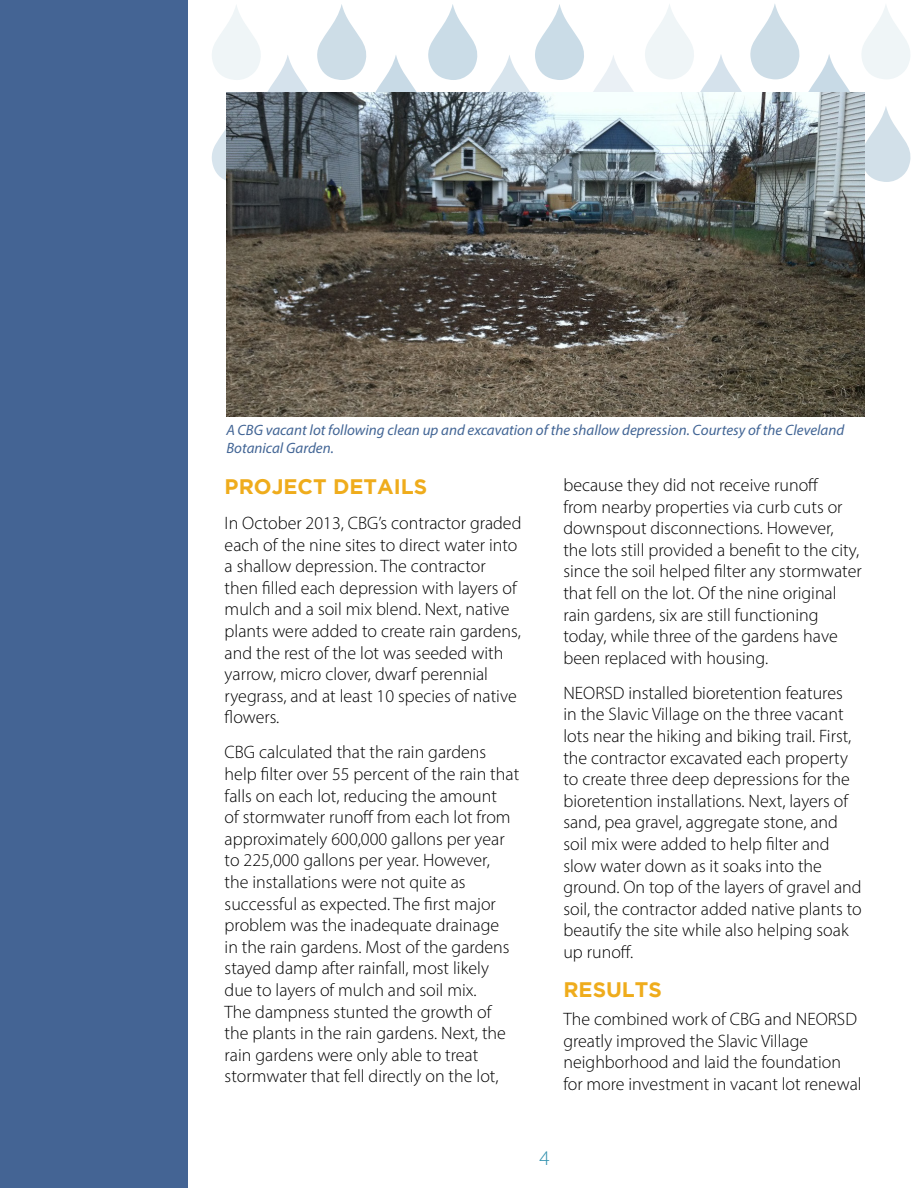
<style>
.page{position:relative;width:918px;height:1188px;background:#fff}
.page>*{position:absolute;margin:0;border:0;box-sizing:border-box;transform-origin:0 0}
.t1{font:700 21px "Gotham";color:#efac1c}
.t2{font:300 21px "Myriad Pro";color:#3392af}
.t3{font:300 18px/21.6px "Myriad Pro";color:#000}
.t4{font:italic 15px/18px "Myriad Pro";color:#426595}
</style>
<div class="page">
<div style="left:0;top:0;width:188px;height:1187px;background:#446494"></div>
<svg style="left:428px;top:4px;width:50px;height:76px"></svg>
<svg style="left:485px;top:4px;width:149px;height:89px"></svg>
<svg style="left:862px;top:5px;width:48px;height:74px"></svg>
<svg style="left:865px;top:106px;width:46px;height:76px"></svg>
<svg style="left:212px;top:4px;width:209px;height:177px"></svg>
<svg style="left:645px;top:4px;width:210px;height:89px"></svg>
<img style="left:226px;top:93px;width:639px;height:324px">
<p class="t4" style="left:226px;top:420px;width:620px">A CBG vacant lot following clean up and excavation of the shallow depression. Courtesy of the Cleveland<br>Botanical Garden.</p>
<p class="t1" style="left:225px;top:474px;width:204px">PROJECT DETAILS</p>
<p class="t3" style="left:225px;top:512px;width:298px">In October 2013, CBG’s contractor graded each of the nine sites to direct water into a shallow depression. The contractor then filled each depression with layers of mulch and a soil mix blend. Next, native plants were added to create rain gardens, and the rest of the lot was seeded with yarrow, micro clover, dwarf perennial ryegrass, and at least 10 species of native flowers.</p>
<p class="t3" style="left:225px;top:741px;width:296px">CBG calculated that the rain gardens help filter over 55 percent of the rain that falls on each lot, reducing the amount<br>of stormwater runoff from each lot from approximately 600,000 gallons per year to 225,000 gallons per year. However,<br>the installations were not quite as successful as expected. The first major problem was the inadequate drainage<br>in the rain gardens. Most of the gardens stayed damp after rainfall, most likely due to layers of mulch and soil mix.<br>The dampness stunted the growth of the plants in the rain gardens. Next, the rain gardens were only able to treat stormwater that fell directly on the lot,</p>
<p class="t3" style="left:563px;top:474px;width:300px">because they did not receive runoff<br>from nearby properties via curb cuts or downspout disconnections. However, the lots still provided a benefit to the city, since the soil helped filter any stormwater that fell on the lot. Of the nine original rain gardens, six are still functioning today, while three of the gardens have been replaced with housing.</p>
<p class="t3" style="left:563px;top:682px;width:300px">NEORSD installed bioretention features<br>in the Slavic Village on the three vacant lots near the hiking and biking trail. First, the contractor excavated each property to create three deep depressions for the bioretention installations. Next, layers of sand, pea gravel, aggregate stone, and soil mix were added to help filter and slow water down as it soaks into the ground. On top of the layers of gravel and soil, the contractor added native plants to beautify the site while also helping soak up runoff.</p>
<p class="t1" style="left:563px;top:977px;width:100px">RESULTS</p>
<p class="t3" style="left:563px;top:1008px;width:300px">The combined work of CBG and NEORSD greatly improved the Slavic Village neighborhood and laid the foundation for more investment in vacant lot renewal</p>
<p class="t2" style="left:539px;top:1146px;width:12px">4</p>
</div>
